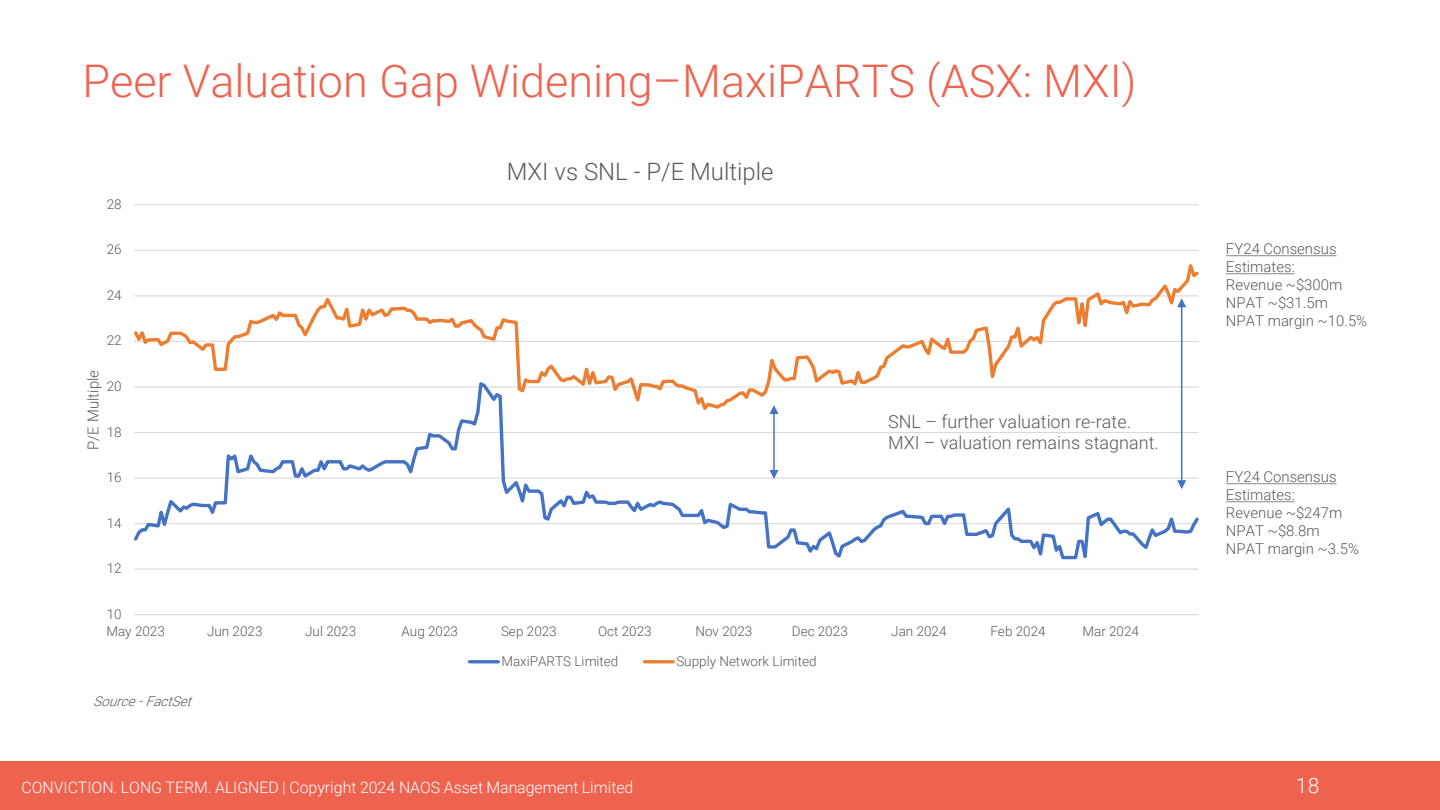
<style>
.page{position:relative;width:1440px;height:810px;background:#fff}
.page>*{position:absolute;margin:0;border:0;box-sizing:border-box;transform-origin:0 0}
.t1{font:300 45px "Roboto";color:#ee634f}
.t2{font:300 24px "Roboto";color:#595959}
.t3{font:300 21px "Roboto";color:#fff}
.t4{font:300 18px/21.6px "Roboto";color:#595959}
.t5{font:300 15.9px "Roboto";color:#fff}
.t6{font:300 15px/18px "Roboto";color:#595959}
.t7{font:300 13.5px "Roboto";letter-spacing:.005em;color:#595959}
.t8{font:italic 300 13.5px "Roboto";color:#595959}
</style>
<div class="page">
<div style="left:0;top:761px;width:1440px;height:49px;background:#ee634f"></div>
<hr style="left:134px;top:250px;width:1065px;height:1px;background:#d9d9d9">
<hr style="left:134px;top:204px;width:1065px;height:1px;background:#d9d9d9">
<hr style="left:134px;top:614px;width:1065px;height:1px;background:#d9d9d9">
<svg style="left:134px;top:415px;width:1065px;height:155px"></svg>
<svg style="left:134px;top:264px;width:1065px;height:151px"></svg>
<hr style="left:470px;top:660px;width:28px;height:3px;background:#4472c4">
<hr style="left:644px;top:660px;width:29px;height:3px;background:#ed7d31">
<hr style="left:1181px;top:306px;width:1px;height:176px;background:#4472c4">
<svg style="left:1177px;top:480px;width:9px;height:9px"></svg>
<svg style="left:1177px;top:298px;width:9px;height:9px"></svg>
<hr style="left:773px;top:412px;width:2px;height:59px;background:#4472c4">
<svg style="left:770px;top:470px;width:9px;height:9px"></svg>
<svg style="left:770px;top:405px;width:9px;height:9px"></svg>
<svg style="left:1226px;top:255px;width:111px;height:1px"></svg>
<svg style="left:1226px;top:273px;width:69px;height:1px"></svg>
<svg style="left:1226px;top:483px;width:111px;height:1px"></svg>
<svg style="left:1226px;top:501px;width:69px;height:1px"></svg>
<p class="t1" style="left:82px;top:49px;width:1055px">Peer Valuation Gap Widening–MaxiPARTS (ASX: MXI)</p>
<p class="t7" style="left:107px;top:195px;width:17px">28</p>
<p class="t7" style="left:107px;top:240px;width:17px">26</p>
<p class="t7" style="left:107px;top:286px;width:17px">24</p>
<p class="t7" style="left:107px;top:331px;width:17px">22</p>
<p class="t6" style="left:84px;top:450px;width:81px;rotate:-90deg">P/E Multiple</p>
<p class="t7" style="left:107px;top:377px;width:17px">20</p>
<p class="t7" style="left:107px;top:422px;width:17px">18</p>
<p class="t7" style="left:107px;top:468px;width:17px">16</p>
<p class="t7" style="left:107px;top:513px;width:17px">14</p>
<p class="t7" style="left:107px;top:559px;width:17px">12</p>
<p class="t7" style="left:107px;top:604px;width:17px">10</p>
<p class="t2" style="left:507px;top:155px;width:268px">MXI vs SNL - P/E Multiple</p>
<p class="t4" style="left:888px;top:410px;width:272px">SNL – further valuation re-rate.<br>MXI – valuation remains stagnant.</p>
<p class="t7" style="left:106px;top:622px;width:60px">May 2023</p>
<p class="t7" style="left:207px;top:622px;width:57px">Jun 2023</p>
<p class="t7" style="left:305px;top:622px;width:53px">Jul 2023</p>
<p class="t7" style="left:402px;top:622px;width:58px">Aug 2023</p>
<p class="t7" style="left:501px;top:622px;width:57px">Sep 2023</p>
<p class="t7" style="left:598px;top:622px;width:55px">Oct 2023</p>
<p class="t7" style="left:696px;top:622px;width:58px">Nov 2023</p>
<p class="t7" style="left:792px;top:622px;width:58px">Dec 2023</p>
<p class="t7" style="left:891px;top:622px;width:57px">Jan 2024</p>
<p class="t7" style="left:990px;top:622px;width:57px">Feb 2024</p>
<p class="t7" style="left:1082px;top:622px;width:58px">Mar 2024</p>
<p class="t8" style="left:93px;top:692px;width:105px">Source- FactSet</p>
<p class="t7" style="left:501px;top:651px;width:119px">MaxiPARTS Limited</p>
<p class="t7" style="left:676px;top:651px;width:142px">Supply Network Limited</p>
<p class="t6" style="left:1226px;top:239px;width:112px">FY24 Consensus<br>Estimates:</p>
<p class="t6" style="left:1226px;top:275px;width:118px">Revenue ~$300m</p>
<p class="t6" style="left:1226px;top:293px;width:103px">NPAT ~$31.5m</p>
<p class="t6" style="left:1226px;top:311px;width:143px">NPAT margin ~10.5%</p>
<p class="t6" style="left:1226px;top:467px;width:112px">FY24 Consensus<br>Estimates:</p>
<p class="t6" style="left:1226px;top:503px;width:118px">Revenue ~$247m</p>
<p class="t6" style="left:1226px;top:521px;width:95px">NPAT ~$8.8m</p>
<p class="t6" style="left:1226px;top:539px;width:135px">NPAT margin ~3.5%</p>
<p class="t5" style="left:22px;top:776px;width:613px">CONVICTION. LONG TERM. ALIGNED | Copyright 2024 NAOS Asset Management Limited</p>
<h3 class="t3" style="left:1296px;top:771px;width:25px">18</h3>
</div>
